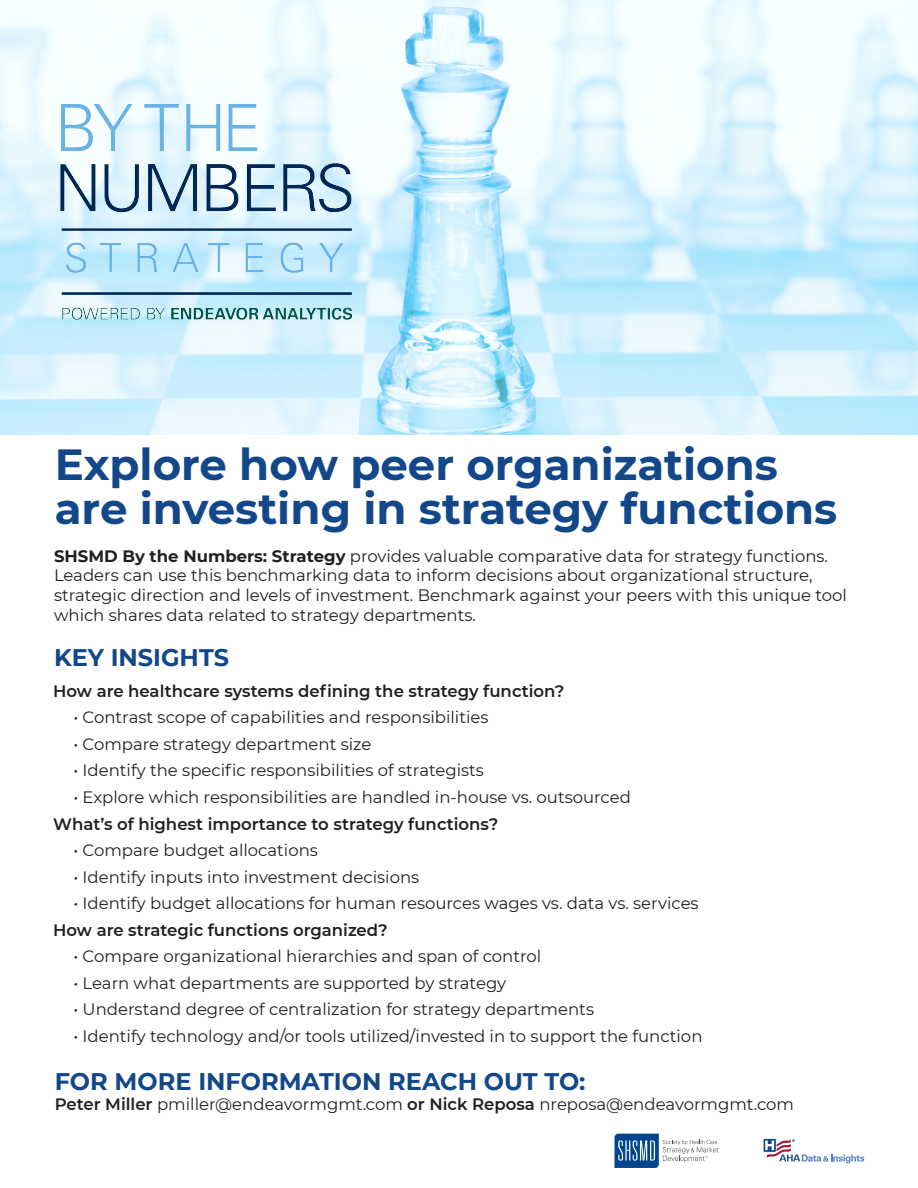
<style>
.page{position:relative;width:918px;height:1188px;background:#fff}
.page>*{position:absolute;margin:0;border:0;box-sizing:border-box;transform-origin:0 0}
.t1{font:700 43.5px/43.5px "Montserrat";color:#124889}
.t2{font:700 24px "Montserrat";color:#124889}
.t3{font:16.5px/19.8px "Montserrat";color:#231f20}
.t4{font:600 16.5px "Montserrat";color:#231f20}
.s1{font-weight:700}
.s2{font-weight:600}
</style>
<div class="page">
<img style="left:0;top:0;width:918px;height:434px">
<img style="left:55px;top:103px;width:300px;height:232px">
<svg style="left:763px;top:1138px;width:101px;height:25px"></svg>
<svg style="left:615px;top:1134px;width:104px;height:34px"></svg>
<p class="t1" style="left:55px;top:441px;width:784px">Explore how peer organizations are investing in strategy functions</p>
<p class="t3" style="left:54px;top:545px;width:794px"><span class="s1">SHSMD By the Numbers: Strategy</span> provides valuable comparative data for strategy functions.<br>Leaders can use this benchmarking data to inform decisions about organizational structure, strategic direction and levels of investment. Benchmark against your peers with this unique tool which shares data related to strategy departments.</p>
<p class="t2" style="left:54px;top:640px;width:177px">KEY INSIGHTS</p>
<p class="t4" style="left:53px;top:679px;width:513px">How are healthcare systems defining the strategy function?</p>
<p class="t3" style="left:73px;top:707px;width:417px">• Contrast scope of capabilities and responsibilities</p>
<p class="t3" style="left:73px;top:734px;width:300px">• Compare strategy department size</p>
<p class="t3" style="left:73px;top:760px;width:412px">• Identify the specific responsibilities of strategists</p>
<p class="t3" style="left:73px;top:787px;width:559px">• Explore which responsibilities are handled in-house vs. outsourced</p>
<p class="t4" style="left:53px;top:812px;width:447px">What’s of highest importance to strategy functions?</p>
<p class="t3" style="left:73px;top:840px;width:246px">• Compare budget allocations</p>
<p class="t3" style="left:73px;top:866px;width:347px">• Identify inputs into investment decisions</p>
<p class="t3" style="left:73px;top:893px;width:627px">• Identify budget allocations for human resources wages vs. data vs. services</p>
<p class="t4" style="left:53px;top:918px;width:336px">How are strategic functions organized?</p>
<p class="t3" style="left:73px;top:946px;width:469px">• Compare organizational hierarchies and span of control</p>
<p class="t3" style="left:73px;top:973px;width:434px">• Learn what departments are supported by strategy</p>
<p class="t3" style="left:73px;top:999px;width:522px">• Understand degree of centralization for strategy departments</p>
<p class="t3" style="left:73px;top:1026px;width:631px">• Identify technology and/or tools utilized/invested in to support the function</p>
<p class="t2" style="left:55px;top:1064px;width:532px">FOR MORE INFORMATION REACH OUT TO:</p>
<p class="t3" style="left:55px;top:1093px;width:741px"><span class="s2">Peter Miller</span> pmiller@endeavormgmt.com <span class="s2">or Nick Reposa</span> nreposa@endeavormgmt.com</p>
</div>
